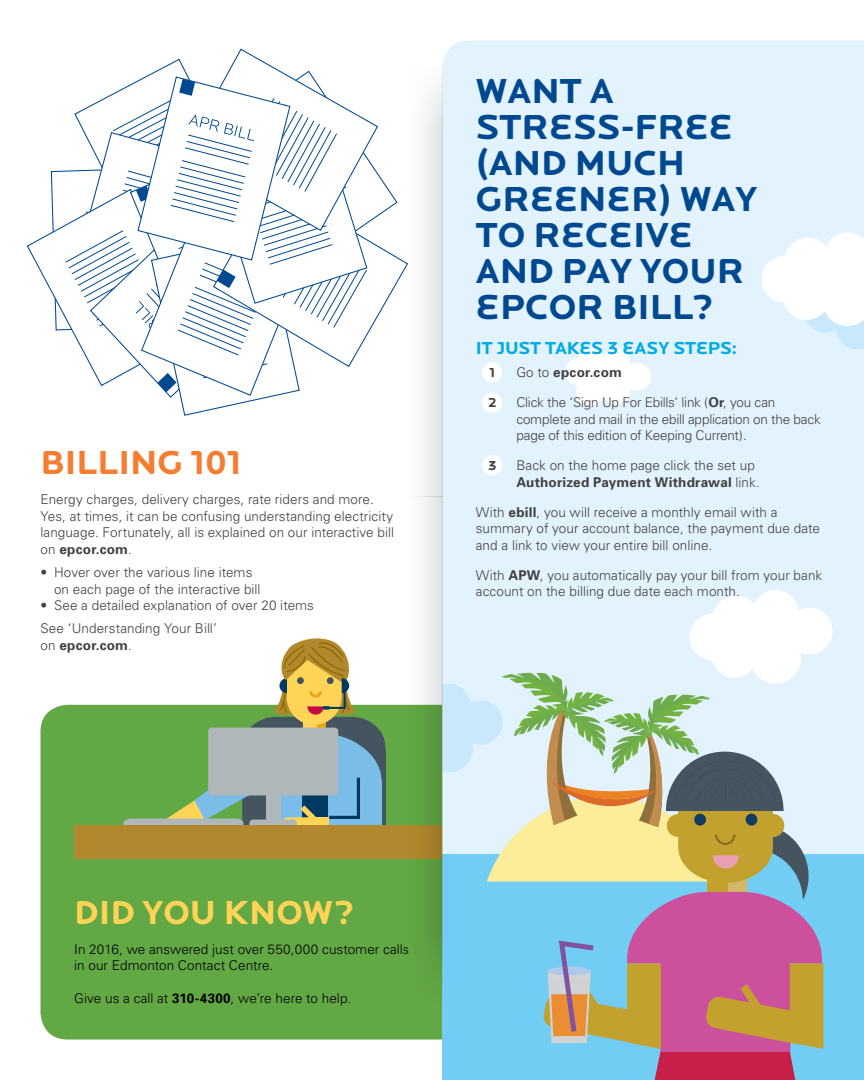
<style>
.page{position:relative;width:864px;height:1080px;background:#fff}
.page>*{position:absolute;margin:0;border:0;box-sizing:border-box;transform-origin:0 0}
.t1{font:36px/36px "EPCOR Locator Display Bold";color:#004990}
.t2{font:34.5px "EPCOR Locator Display Bold";color:#ffd457}
.t3{font:34.5px "EPCOR Locator Display Bold";color:#f47d30}
.t4{font:18px "EPCOR Locator Display Bold";letter-spacing:-.005em;color:#00aae7}
.t5{font:300 13.5px/16.5px "Univers";letter-spacing:.005em;color:#414042}
.t6{font:300 13.5px/16.5px "Univers";letter-spacing:-.015em;color:#414042}
.t7{font:300 13.5px/16.5px "Univers";letter-spacing:.005em;color:#000}
.t8{font:700 13.5px "Univers";letter-spacing:.02em;color:#414042}
.t9{font:13.5px "EPCOR Locator Display Bold";color:#414042}
.s1{font-weight:700}
.s2{font-weight:300}
</style>
<div class="page">
<div style="left:40px;top:705px;width:402px;height:335px;background:#62a844"></div>
<div style="left:74px;top:826px;width:377px;height:33px;background:#b1882d"></div>
<div style="left:442px;top:40px;width:422px;height:814px;background:#e2f3fd"></div>
<div style="left:482px;top:362px;width:20px;height:21px;background:#fff;border-radius:50%"></div>
<div style="left:482px;top:455px;width:20px;height:20px;background:#fff;border-radius:50%"></div>
<div style="left:482px;top:393px;width:20px;height:20px;background:#fff;border-radius:50%"></div>
<div style="left:442px;top:854px;width:422px;height:226px;background:#72cdf4"></div>
<svg style="left:565px;top:348px;width:86px;height:58px"></svg>
<svg style="left:416px;top:83px;width:26px;height:414px"></svg>
<svg style="left:27px;top:48px;width:381px;height:368px"></svg>
<svg style="left:442px;top:590px;width:391px;height:490px"></svg>
<div style="left:667px;top:814px;width:23px;height:23px;background:#c3a12e;border-radius:50%"></div>
<svg style="left:124px;top:638px;width:261px;height:188px"></svg>
<svg style="left:405px;top:497px;width:37px;height:509px"></svg>
<svg style="left:762px;top:232px;width:102px;height:117px"></svg>
<h2 class="t3" style="left:40px;top:443px;width:203px">BILLING 101</h2>
<p class="t5" style="left:40px;top:491px;width:355px">Energy charges, delivery charges, rate riders and more.<br>Yes, at times, it can be confusing understanding electricity language. Fortunately, all is explained on our interactive bill on <span class="s1">epcor.com</span>.</p>
<p class="t5" style="left:54px;top:564px;width:208px;text-indent:-14px">• Hover over the various line items on each page of the interactive bill</p>
<p class="t5" style="left:40px;top:594px;width:275px;line-height:23.2px">• See a detailed explanation of over 20 items<br>See ‘Understanding Your Bill’</p>
<p class="t8" style="left:40px;top:636px;width:93px"><span class="s2">on</span> epcor.com<span class="s2">.</span></p>
<h1 class="t1" style="left:476px;top:74px;width:283px">WANT A<br>STRESS-FREE (AND MUCH<br>GREENER) WAY<br>TO RECEIVE<br>AND PAY YOUR<br>EPCOR BILL?</h1>
<h3 class="t4" style="left:476px;top:337px;width:263px">IT JUST TAKES 3 EASY STEPS:</h3>
<p class="t9" style="left:490px;top:365px;width:7px">1</p>
<p class="t8" style="left:516px;top:364px;width:107px"><span class="s2">Go to</span> epcor.com</p>
<p class="t9" style="left:488px;top:395px;width:10px">2</p>
<p class="t6" style="left:516px;top:394px;width:306px">Click the ‘Sign Up For Ebills’ link (<span class="s1">Or</span>, you can complete and mail in the ebill application on the back page of this edition of Keeping Current).</p>
<p class="t9" style="left:488px;top:458px;width:10px">3</p>
<p class="t5" style="left:516px;top:457px;width:245px">Back on the home page click the set up<br><span class="s1">Authorized Payment Withdrawal</span> link.</p>
<p class="t5" style="left:476px;top:504px;width:346px">With <span class="s1">ebill</span>, you will receive a monthly email with a summary of your account balance, the payment due date and a link to view your entire bill online.</p>
<p class="t5" style="left:476px;top:567px;width:348px">With <span class="s1">APW</span>, you automatically pay your bill from your bank account on the billing due date each month.</p>
<h2 class="t2" style="left:74px;top:892px;width:282px">DID YOU KNOW?</h2>
<p class="t7" style="left:74px;top:941px;width:337px">In 2016, we answered just over 550,000 customer calls in our Edmonton Contact Centre.</p>
<p class="t7" style="left:74px;top:990px;width:279px">Give us a call at <span class="s1">310-4300</span>, we’re here to help.</p>
</div>
